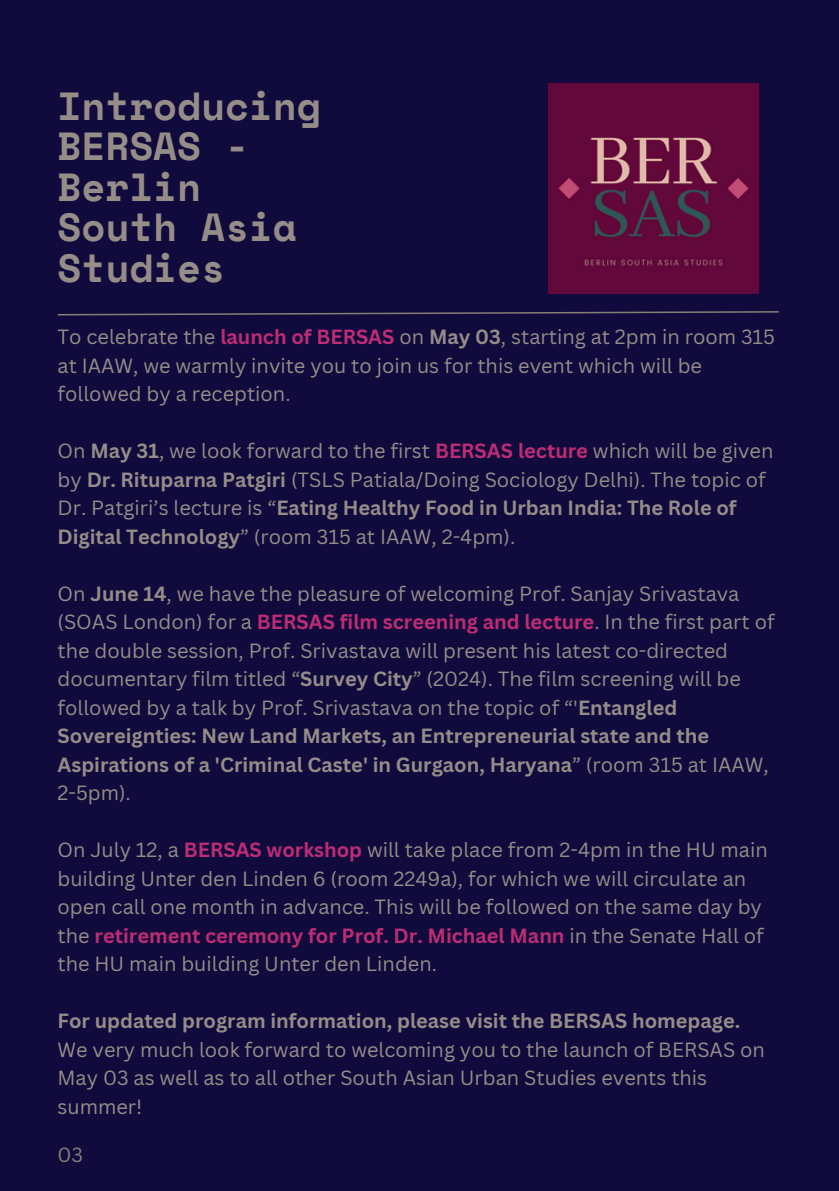
<style>
.page{position:relative;width:839px;height:1191px;background:#fff}
.page>*{position:absolute;margin:0;border:0;box-sizing:border-box;transform-origin:0 0}
.t1{font:700 39px/40.4px "Space Mono";color:#968d89}
.t2{font:20px/28.4px "Canva Sans";color:#968d89}
.t3{font:700 20px "Canva Sans";color:#968d89}
.t4{font:20px "Canva Sans";color:#867f77}
.s1{font-weight:700;color:#be2c75}
.s2{font-weight:700}
</style>
<div class="page">
<div style="left:0;top:0;width:838px;height:1191px;background:#100b3c"></div>
<svg style="left:57px;top:311px;width:722px;height:5px"></svg>
<img style="left:548px;top:84px;width:210px;height:210px">
<p class="t1" style="left:58px;top:85px;width:265px">Introducing<br>BERSAS -<br>Berlin<br>South Asia<br>Studies</p>
<p class="t2" style="left:58px;top:322px;width:719px">To celebrate the <span class="s1">launch of BERSAS</span> on <span class="s2">May 03</span>, starting at 2pm in room 315 at IAAW, we warmly invite you to join us for this event which will be followed by a reception.</p>
<p class="t2" style="left:58px;top:436px;width:717px">On <span class="s2">May 31</span>, we look forward to the first <span class="s1">BERSAS lecture</span> which will be given by <span class="s2">Dr. Rituparna Patgiri</span> (TSLS Patiala/Doing Sociology Delhi). The topic of Dr. Patgiri’s lecture is “<span class="s2">Eating Healthy Food in Urban India: The Role of Digital Technology</span>” (room 315 at IAAW, 2-4pm).</p>
<p class="t2" style="left:58px;top:579px;width:718px">On <span class="s2">June 14</span>, we have the pleasure of welcoming Prof. Sanjay Srivastava (SOAS London) for a <span class="s1">BERSAS film screening and lecture</span>. In the first part of the double session, Prof. Srivastava will present his latest co-directed documentary film titled “<span class="s2">Survey City</span>” (2024). The film screening will be followed by a talk by Prof. Srivastava on the topic of “'<span class="s2">Entangled Sovereignties: New Land Markets, an Entrepreneurial state and the Aspirations of a 'Criminal Caste' in Gurgaon, Haryana</span>” (room 315 at IAAW, 2-5pm).</p>
<p class="t2" style="left:58px;top:835px;width:711px">On July 12, a <span class="s1">BERSAS workshop</span> will take place from 2-4pm in the HU main building Unter den Linden 6 (room 2249a), for which we will circulate an open call one month in advance. This will be followed on the same day by the <span class="s1">retirement ceremony for Prof. Dr. Michael Mann</span> in the Senate Hall of the HU main building Unter den Linden.</p>
<p class="t3" style="left:58px;top:1007px;width:684px">For updated program information, please visit the BERSAS homepage.</p>
<p class="t2" style="left:58px;top:1035px;width:708px">We very much look forward to welcoming you to the launch of BERSAS on<br>May 03 as well as to all other South Asian Urban Studies events this summer!</p>
<p class="t4" style="left:58px;top:1140px;width:27px">03</p>
</div>
